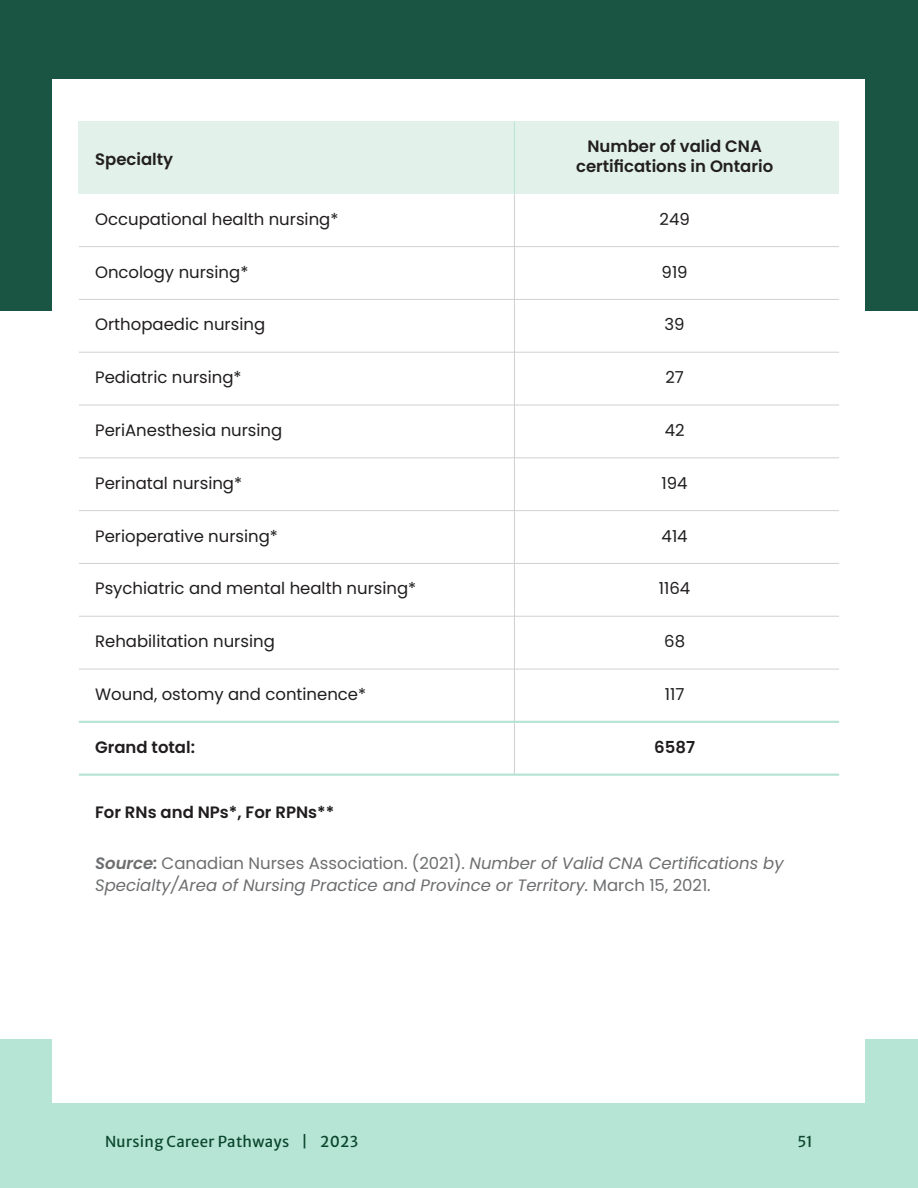
<style>
.page{position:relative;width:918px;height:1188px;background:#fff}
.page>*{position:absolute;margin:0;border:0;box-sizing:border-box;transform-origin:0 0}
.t1{font:16.5px "Poppins";color:#201d1e}
.t2{font:italic 16.5px/22.5px "Poppins";color:#6d6e70}
.t3{font:600 16.5px/20.2px "Poppins";color:#231f20;text-align:center}
.t4{font:600 16.5px "Poppins";color:#201d1e}
.t5{font:15px "Merriweather Sans";letter-spacing:.02em;color:#0a472e}
.t6{font:15px "Merriweather Sans";color:#0f472e}
.s1{font-weight:600}
.s2{font-style:normal}
</style>
<div class="page">
<div style="left:0;top:1040px;width:918px;height:148px;background:#b7e5d5"></div>
<div style="left:0;top:0;width:918px;height:310px;background:#1a5442"></div>
<div style="left:52px;top:79px;width:814px;height:1023px;background:#fff"></div>
<div style="left:79px;top:121px;width:760px;height:73px;background:#e2f2eb"></div>
<hr style="left:514px;top:194px;width:1px;height:581px;background:#cfd1d2">
<hr style="left:79px;top:246px;width:760px;height:1px;background:#cfd1d2">
<hr style="left:79px;top:299px;width:760px;height:1px;background:#cfd1d2">
<hr style="left:79px;top:352px;width:760px;height:1px;background:#cfd1d2">
<hr style="left:79px;top:405px;width:760px;height:1px;background:#cfd1d2">
<hr style="left:79px;top:457px;width:760px;height:1px;background:#cfd1d2">
<hr style="left:79px;top:510px;width:760px;height:1px;background:#cfd1d2">
<hr style="left:79px;top:563px;width:760px;height:1px;background:#cfd1d2">
<hr style="left:79px;top:616px;width:760px;height:1px;background:#cfd1d2">
<hr style="left:79px;top:669px;width:760px;height:1px;background:#cfd1d2">
<hr style="left:514px;top:121px;width:1px;height:73px;background:#b7e5d5">
<hr style="left:79px;top:721px;width:760px;height:2px;background:#b7e5d5">
<hr style="left:79px;top:774px;width:760px;height:2px;background:#b7e5d5">
<p class="t3" style="left:95px;top:149px;width:80px">Specialty</p>
<p class="t1" style="left:95px;top:209px;width:245px">Occupational health nursing*</p>
<p class="t1" style="left:95px;top:262px;width:155px">Oncology nursing*</p>
<p class="t1" style="left:95px;top:315px;width:172px">Orthopaedic nursing</p>
<p class="t1" style="left:95px;top:368px;width:148px">Pediatric nursing*</p>
<p class="t1" style="left:95px;top:421px;width:189px">PeriAnesthesia nursing</p>
<p class="t1" style="left:95px;top:473px;width:149px">Perinatal nursing*</p>
<p class="t1" style="left:95px;top:526px;width:184px">Perioperative nursing*</p>
<p class="t1" style="left:95px;top:579px;width:323px">Psychiatric and mental health nursing*</p>
<p class="t1" style="left:95px;top:632px;width:181px">Rehabilitation nursing</p>
<p class="t1" style="left:95px;top:685px;width:273px">Wound, ostomy and continence*</p>
<p class="t4" style="left:95px;top:738px;width:101px">Grand total:</p>
<p class="t3" style="left:576px;top:136px;width:199px">Number of valid CNA certifications in Ontario</p>
<p class="t1" style="left:660px;top:209px;width:32px">249</p>
<p class="t1" style="left:662px;top:262px;width:28px">919</p>
<p class="t1" style="left:665px;top:315px;width:22px">39</p>
<p class="t1" style="left:665px;top:368px;width:20px">27</p>
<p class="t1" style="left:665px;top:421px;width:21px">42</p>
<p class="t1" style="left:662px;top:473px;width:28px">194</p>
<p class="t1" style="left:662px;top:526px;width:28px">414</p>
<p class="t1" style="left:659px;top:579px;width:33px">1164</p>
<p class="t1" style="left:664px;top:632px;width:22px">68</p>
<p class="t1" style="left:665px;top:685px;width:21px">117</p>
<p class="t4" style="left:654px;top:738px;width:42px">6587</p>
<p class="t4" style="left:95px;top:803px;width:241px">For RNs and NPs*, For RPNs**</p>
<p class="t2" style="left:95px;top:852px;width:690px"><span class="s1">Source:</span> <span class="s2">Canadian Nurses Association. (2021).</span> Number of Valid CNA Certifications by<br>Specialty/Area of Nursing Practice and Province or Territory. <span class="s2">March 15, 2021.</span></p>
<p class="t5" style="left:105px;top:1129px;width:255px">Nursing Career Pathways | 2023</p>
<p class="t6" style="left:797px;top:1129px;width:17px">51</p>
</div>
